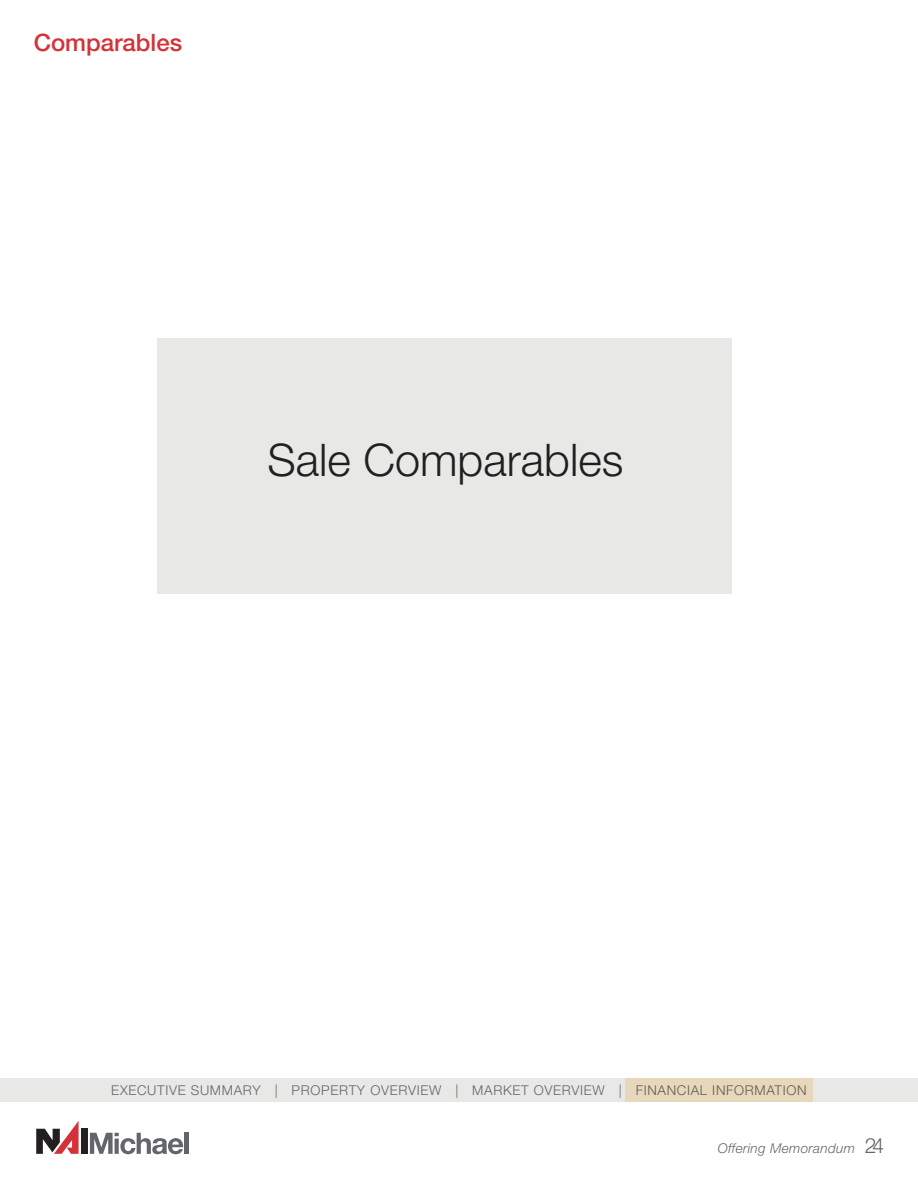
<style>
.page{position:relative;width:918px;height:1188px;background:#fff}
.page>*{position:absolute;margin:0;border:0;box-sizing:border-box;transform-origin:0 0}
.Body_Text{font:300 45px "Helvetica Neue LT Std";color:#231f20}
.Reference_Header{font:500 24px "Helvetica Neue LT Std";color:#d43238}
.t1{font:300 21px "Helvetica Neue LT Std";color:#63656a}
.t2{font:300 13.5px "Helvetica Neue LT Std";letter-spacing:.05em;color:#63656a}
.t3{font:italic 300 13.5px "Helvetica Neue LT Std";letter-spacing:.025em;color:#63656a}
</style>
<div class="page">
<div style="left:81px;top:1129px;width:6px;height:25px;background:#231f20"></div>
<svg style="left:36px;top:1121px;width:43px;height:33px"></svg>
<svg style="left:90px;top:1133px;width:93px;height:21px"></svg>
<hr style="left:185px;top:1133px;width:4px;height:21px;background:#63656a">
<div style="left:0;top:1078px;width:918px;height:23px;background:#e8e8e7"></div>
<hr style="left:917px;top:0;width:1px;height:1148px;background:#e8e8e7">
<div style="left:625px;top:1078px;width:188px;height:23px;background:#e7d8bc"></div>
<div style="left:158px;top:338px;width:574px;height:256px;background:#e8e8e7"></div>
<p class="Reference_Header" style="left:34px;top:28px;width:150px">Comparables</p>
<p class="Body_Text" style="left:268px;top:432px;width:357px">Sale Comparables</p>
<p class="t2" style="left:111px;top:1082px;width:697px">EXECUTIVE SUMMARY | PROPERTY OVERVIEW | MARKET OVERVIEW | FINANCIAL INFORMATION</p>
<p class="t3" style="left:718px;top:1140px;width:139px">Offering Memorandum</p>
<h3 class="t1" style="left:865px;top:1132px;width:21px">24</h3>
</div>
